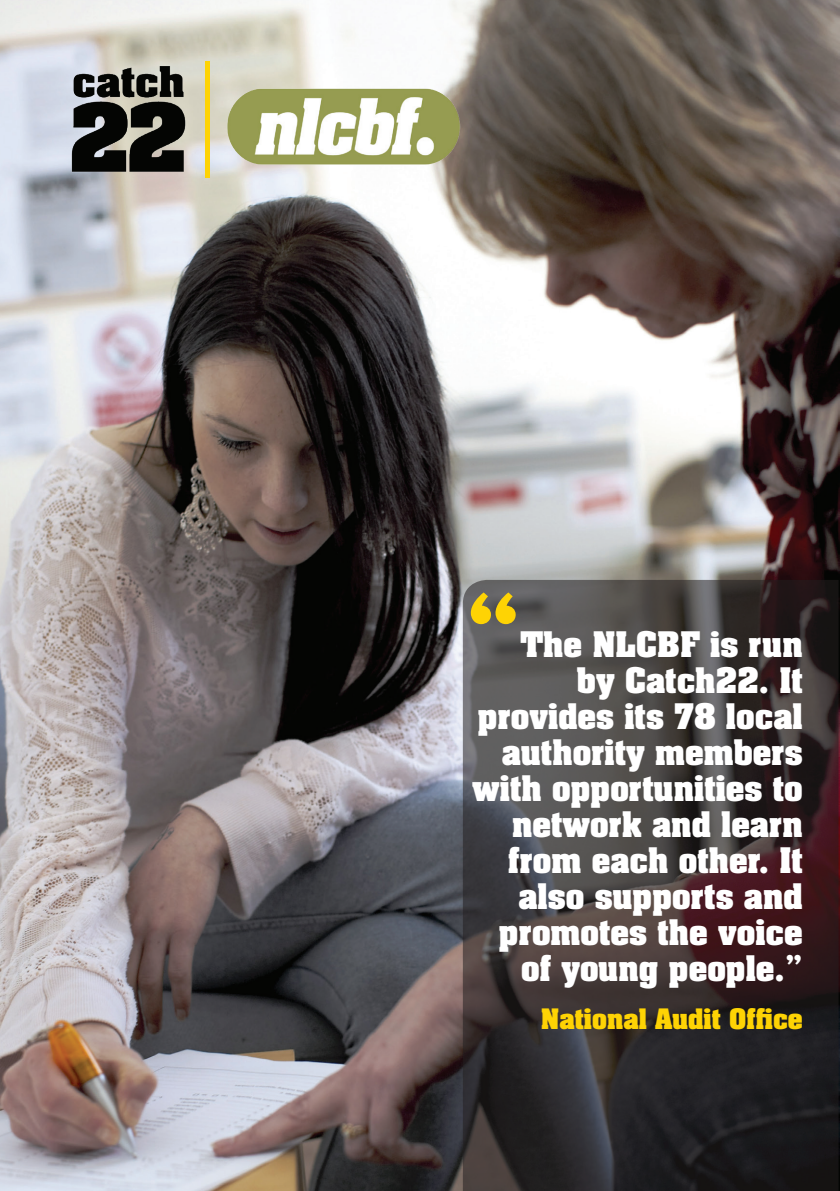
<style>
.page{position:relative;width:840px;height:1191px;background:#fff}
.page>*{position:absolute;margin:0;border:0;box-sizing:border-box;transform-origin:0 0}
.t1{font:700 96px "Aachen Std";color:#fed304}
.t2{font:700 30px/36px "Aachen Std";color:#fff;text-align:right}
.t3{font:700 24px "Aachen Std";color:#fed304}
</style>
<div class="page">
<img style="left:0;top:0;width:839px;height:1191px">
<svg style="left:462px;top:580px;width:376px;height:611px;background:#3d3637"></svg>
<img style="left:62px;top:51px;width:129px;height:138px">
<hr style="left:205px;top:61px;width:4px;height:116px;background:#fed304">
<img style="left:221px;top:80px;width:244px;height:93px">
<h1 class="t1" style="left:464px;top:566px;width:59px">“</h1>
<p class="t2" style="left:472px;top:626px;width:332px">The NLCBF is run<br>by Catch22. It provides its 78 local authority members with opportunities to network and learn from each other. It also supports and promotes the voice of young people.”</p>
<p class="t3" style="left:540px;top:1001px;width:263px">National Audit Office</p>
</div>
